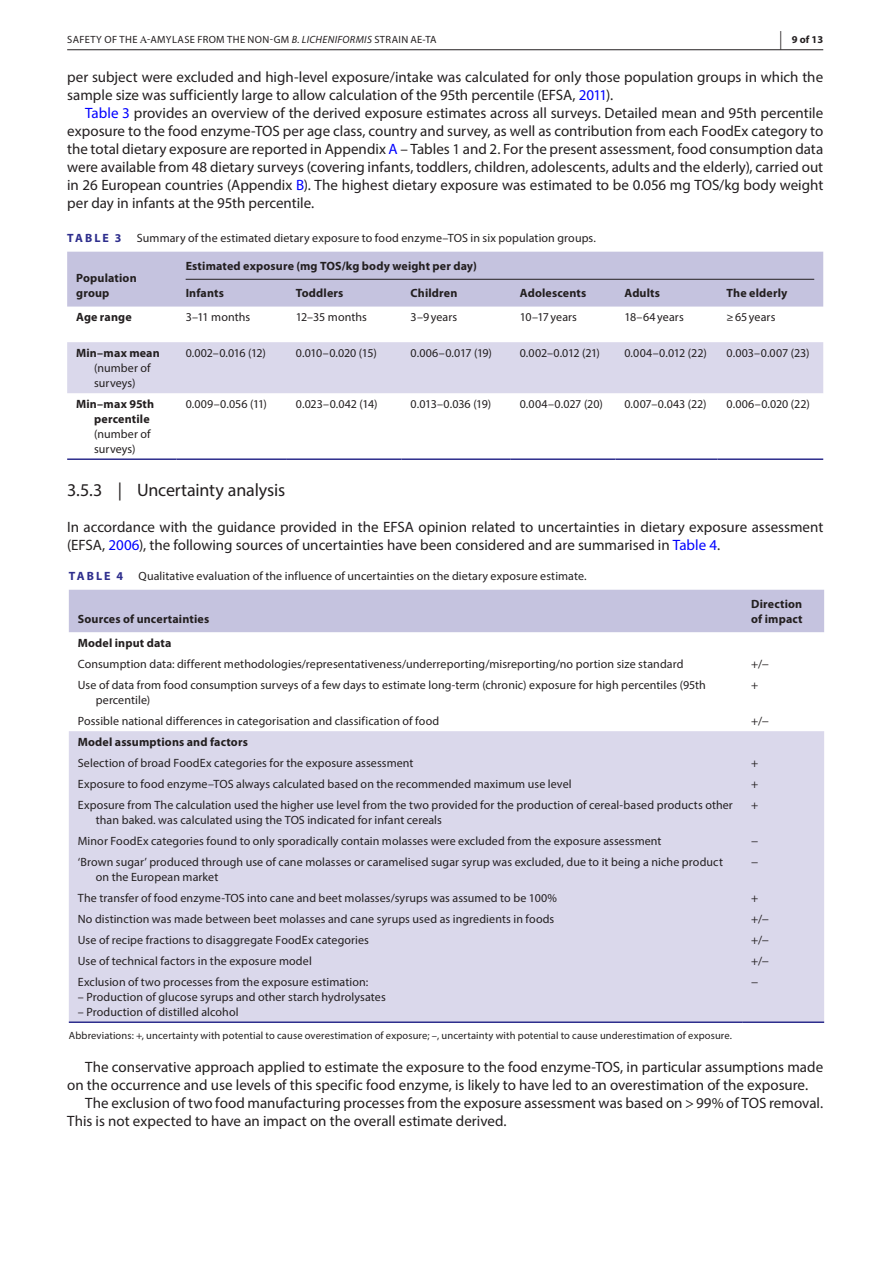
<style>
.page{position:relative;width:893px;height:1263px;background:#fff}
.page>*{position:absolute;margin:0;border:0;box-sizing:border-box;transform-origin:0 0}
.t1{font:18px "Myriad Pro";letter-spacing:-.01em;color:#231f20}
.t2{font:15px/18px "Myriad Pro";color:#231f20}
.t3{font:12px/15px "Myriad Pro";letter-spacing:.01em;color:#231f20}
.t4{font:700 12px/15px "Myriad Pro";letter-spacing:.015em;color:#231f20}
.t5{font:700 12px "Myriad Pro";letter-spacing:.165em;color:#2e2e8d}
.t6{font:10.5px "Myriad Pro";letter-spacing:.015em;color:#231f20}
.t7{font:10.5px "Myriad Pro";letter-spacing:.035em;color:#231f20}
.t8{font:700 10.5px "Myriad Pro";color:#231f20}
.s1{font-family:"STIX"}
.s2{font-style:italic}
.s3{font-size:18.6px}
.s4{color:#00f}
</style>
<div class="page">
<hr style="left:67px;top:49px;width:756px;height:1px;background:#231f20">
<div style="left:67px;top:252px;width:756px;height:55px;background:#c5c3df"></div>
<div style="left:67px;top:342px;width:756px;height:51px;background:#dad8eb"></div>
<hr style="left:67px;top:458px;width:110px;height:2px;background:#2e2e8d">
<hr style="left:177px;top:458px;width:110px;height:2px;background:#2e2e8d">
<hr style="left:287px;top:458px;width:115px;height:2px;background:#2e2e8d">
<hr style="left:402px;top:458px;width:109px;height:2px;background:#2e2e8d">
<hr style="left:511px;top:458px;width:104px;height:2px;background:#2e2e8d">
<hr style="left:615px;top:458px;width:103px;height:2px;background:#2e2e8d">
<hr style="left:718px;top:458px;width:105px;height:2px;background:#2e2e8d">
<hr style="left:186px;top:279px;width:628px;height:1px;background:#231f20">
<div style="left:69px;top:590px;width:755px;height:42px;background:#c5c3df"></div>
<div style="left:69px;top:731px;width:755px;height:290px;background:#dad8eb"></div>
<hr style="left:69px;top:1021px;width:673px;height:2px;background:#2e2e8d">
<hr style="left:742px;top:1021px;width:82px;height:2px;background:#2e2e8d">
<p class="t7" style="left:67px;top:33px;width:371px">SAFETY OF THE <span class="s1">Α</span>-AMYLASE FROM THE NON-GM <span class="s2">B. LICHENIFORMIS</span> STRAIN AE-TA</p>
<p class="t8" style="left:780px;top:32px;width:45px"><span class="s3">|</span> 9 of 13</p>
<p class="t2" style="left:67px;top:68px;width:757px">per subject were excluded and high-level exposure/intake was calculated for only those population groups in which the sample size was sufficiently large to allow calculation of the 95th percentile (EFSA, <span class="s4">2011</span>).</p>
<p class="t2" style="left:67px;top:104px;width:758px;text-align:justify;text-indent:18px"><span class="s4">Table 3</span> provides an overview of the derived exposure estimates across all surveys. Detailed mean and 95th percentile exposure to the food enzyme-TOS per age class, country and survey, as well as contribution from each FoodEx category to the total dietary exposure are reported in Appendix <span class="s4">A</span> – Tables 1 and 2. For the present assessment, food consumption data were available from 48 dietary surveys (covering infants, toddlers, children, adolescents, adults and the elderly), carried out in 26 European countries (Appendix <span class="s4">B</span>). The highest dietary exposure was estimated to be 0.056 mg TOS/kg body weight per day in infants at the 95th percentile.</p>
<p class="t5" style="left:67px;top:230px;width:56px">TABLE 3</p>
<p class="t3" style="left:137px;top:230px;width:461px">Summary of the estimated dietary exposure to food enzyme–TOS in six population groups.</p>
<p class="t4" style="left:76px;top:270px;width:62px">Population group</p>
<p class="t4" style="left:186px;top:258px;width:293px">Estimated exposure (mg TOS/kg body weight per day)</p>
<p class="t4" style="left:186px;top:285px;width:40px">Infants</p>
<p class="t4" style="left:296px;top:285px;width:49px">Toddlers</p>
<p class="t4" style="left:411px;top:285px;width:48px">Children</p>
<p class="t4" style="left:520px;top:285px;width:68px">Adolescents</p>
<p class="t4" style="left:624px;top:285px;width:37px">Adults</p>
<p class="t4" style="left:727px;top:285px;width:62px">The elderly</p>
<p class="t4" style="left:76px;top:309px;width:57px">Age range</p>
<p class="t3" style="left:186px;top:309px;width:66px">3–11 months</p>
<p class="t3" style="left:296px;top:309px;width:72px">12–35 months</p>
<p class="t3" style="left:411px;top:309px;width:48px">3–9years</p>
<p class="t3" style="left:520px;top:309px;width:59px">10–17years</p>
<p class="t3" style="left:624px;top:309px;width:61px">18–64years</p>
<p class="t3" style="left:727px;top:309px;width:50px">≥65years</p>
<p class="t4" style="left:76px;top:345px;width:85px">Min–max mean</p>
<p class="t3" style="left:94px;top:360px;width:58px">(number of surveys)</p>
<p class="t3" style="left:186px;top:345px;width:82px">0.002–0.016 (12)</p>
<p class="t3" style="left:296px;top:345px;width:82px">0.010–0.020 (15)</p>
<p class="t3" style="left:411px;top:345px;width:83px">0.006–0.017 (19)</p>
<p class="t3" style="left:520px;top:345px;width:82px">0.002–0.012 (21)</p>
<p class="t3" style="left:624px;top:345px;width:84px">0.004–0.012 (22)</p>
<p class="t3" style="left:727px;top:345px;width:84px">0.003–0.007 (23)</p>
<p class="t4" style="left:94px;top:396px;width:62px;text-indent:-18px">Min–max 95th percentile</p>
<p class="t3" style="left:94px;top:426px;width:58px">(number of surveys)</p>
<p class="t3" style="left:186px;top:396px;width:83px">0.009–0.056 (11)</p>
<p class="t3" style="left:296px;top:396px;width:83px">0.023–0.042 (14)</p>
<p class="t3" style="left:411px;top:396px;width:82px">0.013–0.036 (19)</p>
<p class="t3" style="left:520px;top:396px;width:85px">0.004–0.027 (20)</p>
<p class="t3" style="left:624px;top:396px;width:84px">0.007–0.043 (22)</p>
<p class="t3" style="left:727px;top:396px;width:85px">0.006–0.020 (22)</p>
<h1 class="t1" style="left:67px;top:479px;width:219px">3.5.3 | Uncertainty analysis</h1>
<p class="t2" style="left:67px;top:518px;width:758px">In accordance with the guidance provided in the EFSA opinion related to uncertainties in dietary exposure assessment (EFSA, <span class="s4">2006</span>), the following sources of uncertainties have been considered and are summarised in <span class="s4">Table 4</span>.</p>
<p class="t5" style="left:69px;top:568px;width:56px">TABLE 4</p>
<p class="t3" style="left:139px;top:568px;width:449px">Qualitative evaluation of the influence of uncertainties on the dietary exposure estimate.</p>
<p class="t4" style="left:78px;top:611px;width:133px">Sources of uncertainties</p>
<p class="t4" style="left:751px;top:596px;width:53px">Direction of impact</p>
<p class="t4" style="left:78px;top:635px;width:95px">Model input data</p>
<p class="t3" style="left:78px;top:656px;width:607px">Consumption data: different methodologies/representativeness/underreporting/misreporting/no portion size standard</p>
<p class="t3" style="left:751px;top:656px;width:19px">+/−</p>
<p class="t3" style="left:96px;top:677px;width:611px;text-indent:-18px">Use of data from food consumption surveys of a few days to estimate long-term (chronic) exposure for high percentiles (95th percentile)</p>
<p class="t3" style="left:751px;top:677px;width:9px">+</p>
<p class="t3" style="left:78px;top:713px;width:363px">Possible national differences in categorisation and classification of food</p>
<p class="t3" style="left:751px;top:713px;width:19px">+/−</p>
<p class="t4" style="left:78px;top:734px;width:172px">Model assumptions and factors</p>
<p class="t3" style="left:78px;top:755px;width:337px">Selection of broad FoodEx categories for the exposure assessment</p>
<p class="t3" style="left:751px;top:755px;width:9px">+</p>
<p class="t3" style="left:78px;top:776px;width:495px">Exposure to food enzyme–TOS always calculated based on the recommended maximum use level</p>
<p class="t3" style="left:751px;top:776px;width:9px">+</p>
<p class="t3" style="left:96px;top:797px;width:638px;text-indent:-18px">Exposure from The calculation used the higher use level from the two provided for the production of cereal-based products other than baked. was calculated using the TOS indicated for infant cereals</p>
<p class="t3" style="left:751px;top:797px;width:9px">+</p>
<p class="t3" style="left:78px;top:833px;width:585px">Minor FoodEx categories found to only sporadically contain molasses were excluded from the exposure assessment</p>
<p class="t3" style="left:751px;top:833px;width:9px">−</p>
<p class="t3" style="left:96px;top:854px;width:629px;text-indent:-18px">‘Brown sugar’ produced through use of cane molasses or caramelised sugar syrup was excluded, due to it being a niche product on the European market</p>
<p class="t3" style="left:751px;top:854px;width:9px">−</p>
<p class="t3" style="left:78px;top:890px;width:481px">The transfer of food enzyme-TOS into cane and beet molasses/syrups was assumed to be 100%</p>
<p class="t3" style="left:751px;top:890px;width:9px">+</p>
<p class="t3" style="left:78px;top:911px;width:478px">No distinction was made between beet molasses and cane syrups used as ingredients in foods</p>
<p class="t3" style="left:751px;top:911px;width:19px">+/−</p>
<p class="t3" style="left:78px;top:932px;width:293px">Use of recipe fractions to disaggregate FoodEx categories</p>
<p class="t3" style="left:751px;top:932px;width:19px">+/−</p>
<p class="t3" style="left:78px;top:953px;width:235px">Use of technical factors in the exposure model</p>
<p class="t3" style="left:751px;top:953px;width:19px">+/−</p>
<p class="t3" style="left:78px;top:974px;width:292px">Exclusion of two processes from the exposure estimation:</p>
<p class="t3" style="left:78px;top:989px;width:309px">– Production of glucose syrups and other starch hydrolysates</p>
<p class="t3" style="left:78px;top:1004px;width:162px">– Production of distilled alcohol</p>
<p class="t3" style="left:751px;top:974px;width:9px">−</p>
<p class="t6" style="left:69px;top:1029px;width:665px">Abbreviations: +, uncertainty with potential to cause overestimation of exposure; –, uncertainty with potential to cause underestimation of exposure.</p>
<p class="t2" style="left:67px;top:1058px;width:757px;text-indent:18px">The conservative approach applied to estimate the exposure to the food enzyme-TOS, in particular assumptions made on the occurrence and use levels of this specific food enzyme, is likely to have led to an overestimation of the exposure.</p>
<p class="t2" style="left:67px;top:1094px;width:757px;text-indent:18px">The exclusion of two food manufacturing processes from the exposure assessment was based on &gt;99% of TOS removal.<br>This is not expected to have an impact on the overall estimate derived.</p>
</div>
